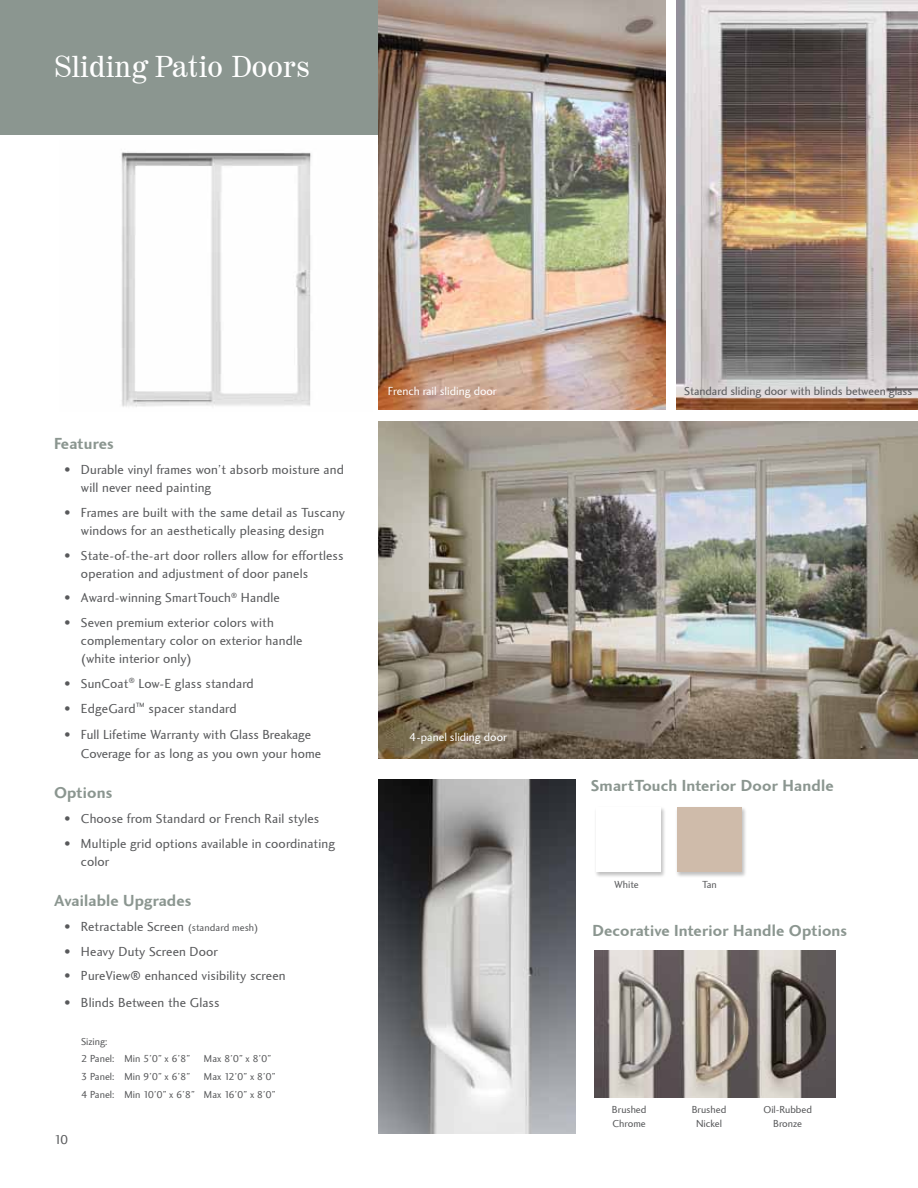
<style>
.page{position:relative;width:918px;height:1188px;background:#fff}
.page>*{position:absolute;margin:0;border:0;box-sizing:border-box;transform-origin:0 0}
.t1{font:30px "Century 725 BT";letter-spacing:.01em;color:#fff}
.t2{font:700 16.5px "Charlotte Sans";letter-spacing:.01em;color:#8b9690}
.t3{font:13.5px/18px "Charlotte Sans";letter-spacing:.01em;color:#58595b}
.t4{font:12px "Charlotte Sans";color:#58595b}
.t5{font:12px "Charlotte Sans";color:#fff}
.t6{font:10.5px/13.5px "Charlotte Sans";color:#58595b}
.s1{font-size:10.5px}
</style>
<div class="page">
<div style="left:0;top:0;width:426px;height:135px;background:#8b9690"></div>
<img style="left:378px;top:0;width:287px;height:409px">
<img style="left:121px;top:152px;width:190px;height:255px">
<img style="left:378px;top:779px;width:198px;height:355px">
<div style="left:594px;top:806px;width:72px;height:72px;background:#000;opacity:.25"></div>
<div style="left:596px;top:807px;width:64px;height:65px;background:#fff"></div>
<div style="left:675px;top:806px;width:72px;height:72px;background:#000;opacity:.25"></div>
<div style="left:677px;top:807px;width:64px;height:65px;background:#cfbbaa"></div>
<img style="left:379px;top:421px;width:538px;height:337px">
<img style="left:677px;top:0;width:240px;height:409px">
<img style="left:594px;top:950px;width:242px;height:147px">
<h1 class="t1" style="left:54px;top:48px;width:258px">Sliding Patio Doors</h1>
<p class="t2" style="left:54px;top:434px;width:61px">Features</p>
<p class="t3" style="left:81px;top:461px;width:264px;text-indent:-16px">• Durable vinyl frames won’t absorb moisture and will never need painting</p>
<p class="t3" style="left:64px;top:504px;width:282px;text-align:center">• Frames are built with the same detail as Tuscany windows for an aesthetically pleasing design</p>
<p class="t3" style="left:81px;top:546px;width:264px;text-indent:-16px">• State-of-the-art door rollers allow for effortless operation and adjustment of door panels</p>
<p class="t3" style="left:64px;top:589px;width:217px">• Award-winning SmartTouch<sup>®</sup> Handle</p>
<p class="t3" style="left:81px;top:614px;width:223px;text-indent:-16px">• Seven premium exterior colors with complementary color on exterior handle (white interior only)</p>
<p class="t3" style="left:64px;top:675px;width:191px">• SunCoat<sup>®</sup> Low-E glass standard</p>
<p class="t3" style="left:65px;top:700px;width:174px">• EdgeGard<sup>™</sup> spacer standard</p>
<p class="t3" style="left:81px;top:725px;width:242px;line-height:19.5px;text-indent:-16px">• Full Lifetime Warranty with Glass Breakage<br>Coverage for as long as you own your home</p>
<p class="t2" style="left:54px;top:783px;width:60px">Options</p>
<p class="t3" style="left:64px;top:810px;width:256px">• Choose from Standard or French Rail styles</p>
<p class="t3" style="left:81px;top:835px;width:256px;text-indent:-16px">• Multiple grid options available in coordinating color</p>
<p class="t2" style="left:54px;top:891px;width:139px">Available Upgrades</p>
<p class="t3" style="left:64px;top:918px;width:195px">• Retractable Screen <span class="s1">(standard mesh)</span></p>
<p class="t3" style="left:64px;top:942px;width:155px">• Heavy Duty Screen Door</p>
<p class="t3" style="left:64px;top:967px;width:223px">• PureView® enhanced visibility screen</p>
<p class="t3" style="left:64px;top:993px;width:157px">• Blinds Between the Glass</p>
<p class="t6" style="left:81px;top:1032px;width:111px;line-height:17.9px">Sizing:<br>2 Panel: Min 5’0” x 6’8”</p>
<p class="t6" style="left:204px;top:1052px;width:69px">Max 8’0” x 8’0”</p>
<p class="t6" style="left:81px;top:1070px;width:111px">3 Panel: Min 9’0” x 6’8”</p>
<p class="t6" style="left:81px;top:1068px;width:196px;line-height:17.9px;text-align:right">Max 12’0” x 8’0”<br>4 Panel: Min 10’0” x 6’8” Max 16’0” x 8’0”</p>
<p class="t3" style="left:54px;top:1131px;width:16px">10</p>
<p class="t5" style="left:388px;top:384px;width:111px">French rail sliding door</p>
<p class="t4" style="left:684px;top:384px;width:230px">Standard sliding door with blinds between glass</p>
<p class="t5" style="left:409px;top:730px;width:99px">4-panel sliding door</p>
<p class="t2" style="left:591px;top:776px;width:244px">SmartTouch Interior Door Handle</p>
<p class="t6" style="left:614px;top:878px;width:26px">White</p>
<p class="t6" style="left:702px;top:878px;width:16px">Tan</p>
<p class="t2" style="left:592px;top:921px;width:256px">Decorative Interior Handle Options</p>
<p class="t6" style="left:612px;top:1103px;width:36px">Brushed<br>Chrome</p>
<p class="t6" style="left:692px;top:1103px;width:36px;text-align:center">Brushed<br>Nickel</p>
<p class="t6" style="left:763px;top:1103px;width:50px;text-align:center">Oil-Rubbed<br>Bronze</p>
</div>
